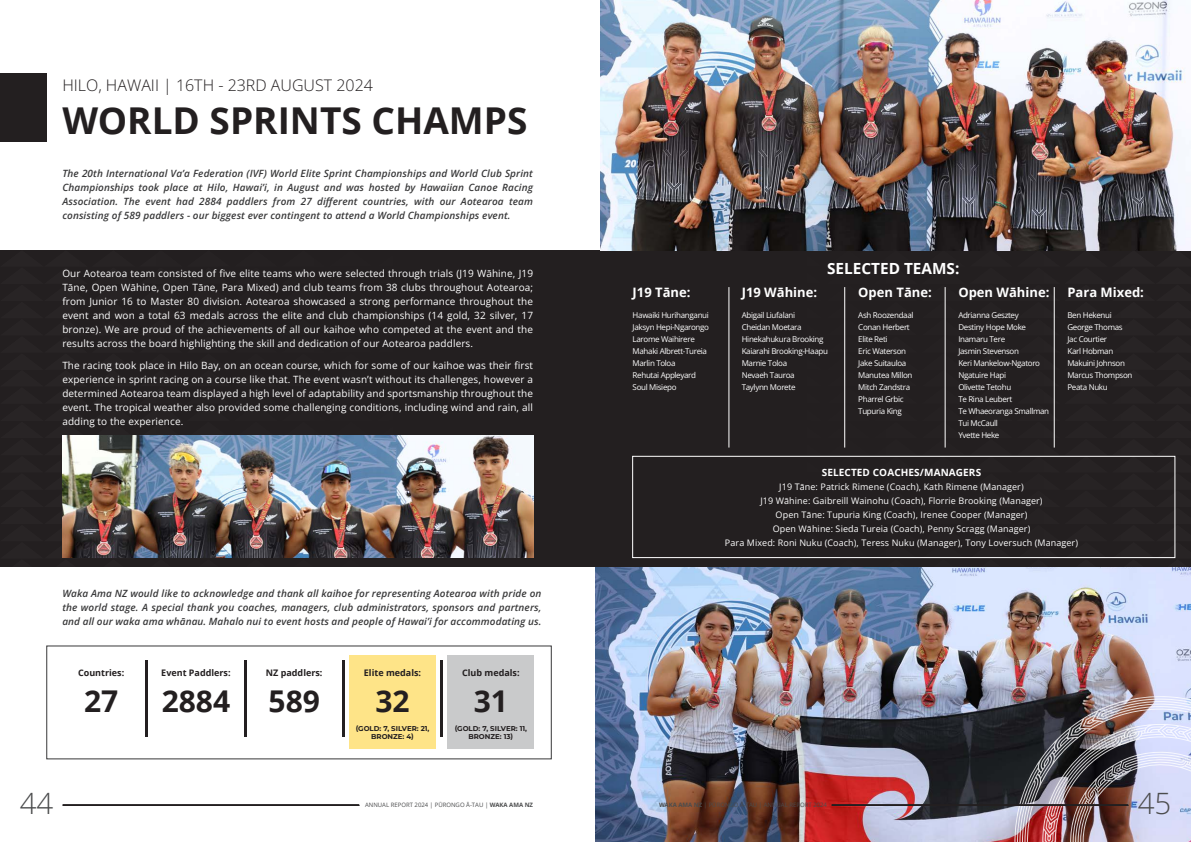
<style>
.page{position:relative;width:1191px;height:842px;background:#fff}
.page>*{position:absolute;margin:0;border:0;box-sizing:border-box;transform-origin:0 0}
.Big_Title{font:700 37px "Open Sans";color:#231f20}
.t1{font:700 30px "Open Sans";color:#231f20}
.t2{font:300 29.4px "Open Sans";color:#4b4c4d}
.Big_Title-2{font:300 16px "Open Sans";color:#231f20}
.t3{font:700 15.4px "Open Sans";color:#fff}
.t4{font:700 13px "Open Sans";color:#fff}
.Body_Text{font:10px/14px "Open Sans";letter-spacing:.01em;color:#fff;text-align:justify}
.Body_Text-2{font:italic 600 10px/14px "Open Sans";letter-spacing:.01em;color:#383839;text-align:justify}
.Body_Text-3{font:700 10px "Open Sans";letter-spacing:.01em;color:#fff}
.Body_Text-4{font:9px "Open Sans";letter-spacing:.01em;color:#fff}
.t5{font:700 9px "Open Sans";color:#231f20}
.t6{font:8px/12px "Open Sans";letter-spacing:-.04em;color:#fff}
.t7{font:700 7px/8.4px "Montserrat";color:#231f20;text-align:center}
.t8{font:6px "Open Sans";color:#4b4c4d}
.s1{font-weight:700}
</style>
<div class="page">
<div style="left:0;top:250px;width:1191px;height:317px;background:#231f20"></div>
<div style="left:350px;top:655px;width:86px;height:93px;background:#fee488"></div>
<div style="left:447px;top:655px;width:87px;height:93px;background:#c9cacb"></div>
<div style="left:0;top:74px;width:46px;height:68px;background:#231f20"></div>
<hr style="left:146px;top:661px;width:2px;height:76px;background:#231f20">
<hr style="left:244px;top:661px;width:2px;height:76px;background:#231f20">
<hr style="left:342px;top:661px;width:2px;height:76px;background:#231f20">
<hr style="left:441px;top:661px;width:2px;height:76px;background:#231f20">
<div style="left:632px;top:456px;width:543px;height:102px;border:1px solid #fff"></div>
<img style="left:600px;top:0;width:586px;height:250px">
<img style="left:595px;top:567px;width:596px;height:275px">
<hr style="left:728px;top:287px;width:1px;height:161px;background:#fff">
<hr style="left:844px;top:287px;width:1px;height:161px;background:#fff">
<hr style="left:945px;top:287px;width:1px;height:161px;background:#fff">
<hr style="left:1054px;top:287px;width:1px;height:161px;background:#fff">
<img style="left:62px;top:436px;width:471px;height:122px">
<img style="left:831px;top:695px;width:360px;height:147px">
<svg style="left:62px;top:804px;width:298px;height:2px"></svg>
<p class="Big_Title-2" style="left:62px;top:74px;width:312px">HILO, HAWAII | 16TH - 23RD AUGUST 2024</p>
<p class="Big_Title" style="left:62px;top:94px;width:466px">WORLD SPRINTS CHAMPS</p>
<p class="Body_Text-2" style="left:62px;top:166px;width:472px">The 20th International Va’a Federation (IVF) World Elite Sprint Championships and World Club Sprint Championships took place at Hilo, Hawai’i, in August and was hosted by Hawaiian Canoe Racing Association. The event had 2884 paddlers from 27 different countries, with our Aotearoa team consisting of 589 paddlers - our biggest ever contingent to attend a World Championships event.</p>
<p class="Body_Text" style="left:62px;top:266px;width:472px">Our Aotearoa team consisted of five elite teams who were selected through trials (J19 Wāhine, J19<br>Tāne, Open Wāhine, Open Tāne, Para Mixed) and club teams from 38 clubs throughout Aotearoa; from Junior 16 to Master 80 division. Aotearoa showcased a strong performance throughout the event and won a total 63 medals across the elite and club championships (14 gold, 32 silver, 17 bronze). We are proud of the achievements of all our kaihoe who competed at the event and the results across the board highlighting the skill and dedication of our Aotearoa paddlers.</p>
<p class="Body_Text" style="left:62px;top:358px;width:472px">The racing took place in Hilo Bay, on an ocean course, which for some of our kaihoe was their first experience in sprint racing on a course like that. The event wasn’t without its challenges, however a determined Aotearoa team displayed a high level of adaptability and sportsmanship throughout the event. The tropical weather also provided some challenging conditions, including wind and rain, all adding to the experience.</p>
<p class="Body_Text-2" style="left:62px;top:586px;width:480px">Waka Ama NZ would like to acknowledge and thank all kaihoe for representing Aotearoa with pride on the world stage. A special thank you coaches, managers, club administrators, sponsors and partners, and all our waka ama whānau. Mahalo nui to event hosts and people of Hawai’i for accommodating us.</p>
<h1 class="t5" style="left:78px;top:666px;width:48px">Countries:</h1>
<h1 class="t1" style="left:84px;top:679px;width:36px">27</h1>
<h1 class="t5" style="left:161px;top:666px;width:71px">Event Paddlers:</h1>
<h1 class="t1" style="left:162px;top:679px;width:70px">2884</h1>
<h1 class="t5" style="left:266px;top:666px;width:58px">NZ paddlers:</h1>
<h1 class="t1" style="left:268px;top:679px;width:53px">589</h1>
<h1 class="t5" style="left:364px;top:666px;width:59px">Elite medals:</h1>
<h1 class="t1" style="left:375px;top:679px;width:36px">32</h1>
<h1 class="t7" style="left:356px;top:723px;width:75px">(GOLD: 7, SILVER: 21,<br>BRONZE: 4)</h1>
<h1 class="t5" style="left:462px;top:666px;width:59px">Club medals:</h1>
<h1 class="t1" style="left:474px;top:679px;width:36px">31</h1>
<h1 class="t7" style="left:454px;top:723px;width:74px">(GOLD: 7, SILVER: 11,<br>BRONZE: 13)</h1>
<h1 class="t4" style="left:632px;top:283px;width:59px">J19 Tāne:</h1>
<h1 class="t6" style="left:632px;top:308px;width:78px">Hawaiki Hurihanganui<br>Jaksyn Hepi-Ngarongo<br>Larome Waihirere<br>Mahaki Albrett-Tureia<br>Marlin Toloa<br>Rehutai Appleyard<br>Soul Misiepo</h1>
<h1 class="t3" style="left:827px;top:258px;width:134px">SELECTED TEAMS:</h1>
<h1 class="t4" style="left:741px;top:283px;width:77px">J19 Wāhine:</h1>
<h1 class="t6" style="left:741px;top:308px;width:88px">Abigail Liufalani<br>Cheidan Moetara<br>Hinekahukura Brooking<br>Kaiarahi Brooking-Haapu<br>Marnie Toloa<br>Nevaeh Tauroa<br>Taylynn Morete</h1>
<h1 class="t4" style="left:858px;top:283px;width:75px">Open Tāne:</h1>
<h1 class="t6" style="left:858px;top:308px;width:57px">Ash Roozendaal<br>Conan Herbert<br>Elite Reti<br>Eric Waterson<br>Jake Suitauloa<br>Manutea Millon<br>Mitch Zandstra<br>Pharrel Grbic<br>Tupuria King</h1>
<h1 class="t4" style="left:958px;top:283px;width:93px">Open Wāhine:</h1>
<h1 class="t6" style="left:958px;top:308px;width:92px">Adrianna Gesztey<br>Destiny Hope Moke<br>Inamaru Tere<br>Jasmin Stevenson<br>Keri Mankelow-Ngatoro<br>Ngatuire Hapi<br>Olivette Tetohu<br>Te Rina Leubert<br>Te Whaeoranga Smallman<br>Tui McCaull<br>Yvette Heke</h1>
<h1 class="t4" style="left:1067px;top:283px;width:78px">Para Mixed:</h1>
<h1 class="t6" style="left:1067px;top:308px;width:67px">Ben Hekenui<br>George Thomas<br>Jac Courtier<br>Karl Hobman<br>Makuini Johnson<br>Marcus Thompson<br>Peata Nuku</h1>
<p class="Body_Text-3" style="left:822px;top:466px;width:161px">SELECTED COACHES/MANAGERS</p>
<p class="Body_Text-4" style="left:779px;top:481px;width:246px">J19 Tāne: Patrick Rimene (Coach), Kath Rimene (Manager)</p>
<p class="Body_Text-4" style="left:760px;top:495px;width:284px">J19 Wāhine: Gaibreill Wainohu (Coach), Florrie Brooking (Manager)</p>
<p class="Body_Text-4" style="left:775px;top:508px;width:253px">Open Tāne: Tupuria King (Coach), Irenee Cooper (Manager)</p>
<p class="Body_Text-4" style="left:772px;top:522px;width:259px">Open Wāhine: Sieda Tureia (Coach), Penny Scragg (Manager)</p>
<p class="Body_Text-4" style="left:725px;top:536px;width:354px">Para Mixed: Roni Nuku (Coach), Teress Nuku (Manager), Tony Loversuch (Manager)</p>
<h3 class="t2" style="left:20px;top:783px;width:35px">44</h3>
<p class="t8" style="left:365px;top:801px;width:170px">ANNUAL REPORT 2024 | PŪRONGO Ā-TAU | <span class="s1">WAKA AMA NZ</span></p>
<p class="t8" style="left:659px;top:801px;width:170px"><span class="s1">WAKA AMA NZ</span> | PŪRONGO Ā-TAU | ANNUAL REPORT 2024</p>
<h3 class="t2" style="left:1137px;top:783px;width:35px">45</h3>
</div>
